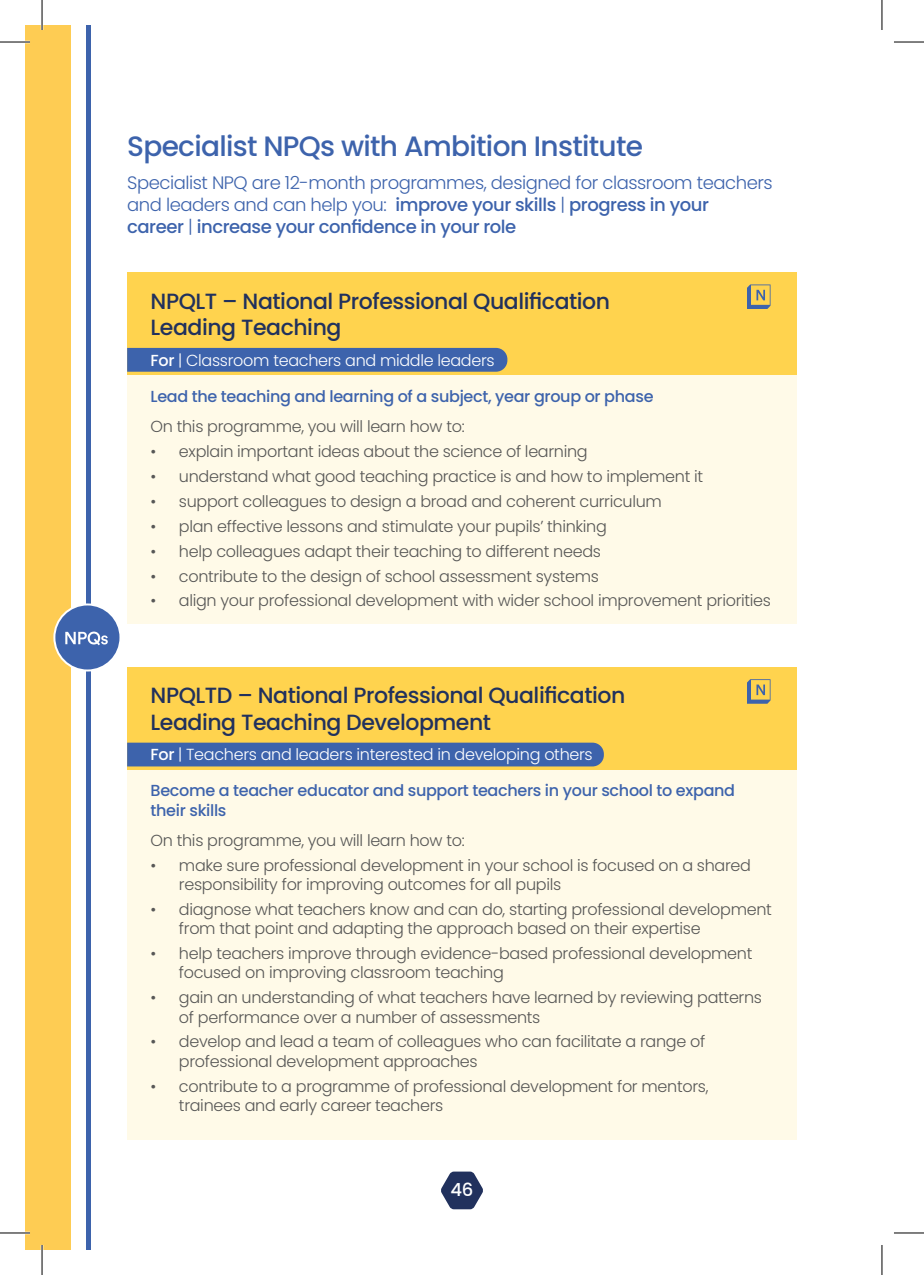
<style>
.page{position:relative;width:924px;height:1275px;background:#fff}
.page>*{position:absolute;margin:0;border:0;box-sizing:border-box;transform-origin:0 0}
.t1{font:500 28px "Poppins";letter-spacing:-.025em;color:#3d63ac}
.t2{font:500 22px/26.4px "Poppins";letter-spacing:-.02em;color:#21315d}
.t3{font:300 18px/21.6px "Poppins";letter-spacing:-.025em;color:#3d63ac}
.t4{font:500 18px "Poppins";color:#fff}
.t5{font:300 16px/19.2px "Poppins";letter-spacing:-.02em;color:#575756}
.t6{font:500 16px/19.2px "Poppins";letter-spacing:-.02em;color:#3d63ac}
.t7{font:300 16px "Poppins";letter-spacing:-.02em;color:#fff}
.s1{font-weight:500}
</style>
<div class="page">
<div style="left:25px;top:25px;width:45px;height:1225px;background:#fecc53"></div>
<hr style="left:86px;top:25px;width:4px;height:1225px;background:#3d63ac">
<div style="left:54px;top:604px;width:66px;height:66px;background:#3d63ac;border-radius:50%"></div>
<div style="left:53px;top:603px;width:68px;height:68px;border:2px solid #fff;border-radius:50%"></div>
<svg style="left:65px;top:631px;width:43px;height:14px"></svg>
<div style="left:127px;top:272px;width:669px;height:352px;background:#fffae8"></div>
<div style="left:127px;top:667px;width:669px;height:472px;background:#fffae8"></div>
<div style="left:127px;top:272px;width:669px;height:102px;background:#ffd34e"></div>
<div style="left:127px;top:667px;width:669px;height:102px;background:#ffd34e"></div>
<svg style="left:747px;top:284px;width:23px;height:25px"></svg>
<svg style="left:747px;top:679px;width:23px;height:25px"></svg>
<div style="left:127px;top:348px;width:380px;height:24px;background:#3d63ac"></div>
<div style="left:127px;top:742px;width:476px;height:24px;background:#3d63ac"></div>
<svg style="left:441px;top:1171px;width:42px;height:38px"></svg>
<hr style="left:0;top:41px;width:30px;height:2px;background:#fff">
<hr style="left:0;top:1231px;width:30px;height:3px;background:#fff">
<hr style="left:41px;top:0;width:2px;height:30px;background:#fff">
<hr style="left:41px;top:1245px;width:2px;height:30px;background:#fff">
<hr style="left:0;top:42px;width:30px;height:1px;background:#000">
<hr style="left:893px;top:42px;width:30px;height:1px;background:#000">
<hr style="left:0;top:1232px;width:30px;height:1px;background:#000">
<hr style="left:893px;top:1232px;width:30px;height:1px;background:#000">
<hr style="left:42px;top:0;width:1px;height:30px;background:#000">
<hr style="left:42px;top:1245px;width:1px;height:30px;background:#000">
<hr style="left:881px;top:0;width:1px;height:30px;background:#000">
<hr style="left:881px;top:1245px;width:1px;height:30px;background:#000">
<p class="t1" style="left:127px;top:130px;width:517px">Specialist NPQs with Ambition Institute</p>
<p class="t3" style="left:127px;top:172px;width:646px">Specialist NPQ are 12-month programmes, designed for classroom teachers and leaders and can help you: <span class="s1">improve your skills</span> | <span class="s1">progress in your<br>career</span> | <span class="s1">increase your confidence in your role</span></p>
<p class="t2" style="left:150px;top:288px;width:461px">NPQLT – National Professional Qualification<br>Leading Teaching</p>
<p class="t7" style="left:150px;top:350px;width:345px"><span class="s1">For</span> | Classroom teachers and middle leaders</p>
<p class="t6" style="left:150px;top:386px;width:504px">Lead the teaching and learning of a subject, year group or phase</p>
<p class="t5" style="left:150px;top:417px;width:315px">On this programme, you will learn how to:</p>
<p class="t5" style="left:150px;top:442px;width:438px">• explain important ideas about the science of learning</p>
<p class="t5" style="left:150px;top:467px;width:554px">• understand what good teaching practice is and how to implement it</p>
<p class="t5" style="left:150px;top:492px;width:512px">• support colleagues to design a broad and coherent curriculum</p>
<p class="t5" style="left:150px;top:516px;width:457px">• plan effective lessons and stimulate your pupils’ thinking</p>
<p class="t5" style="left:150px;top:541px;width:451px">• help colleagues adapt their teaching to different needs</p>
<p class="t5" style="left:150px;top:566px;width:450px">• contribute to the design of school assessment systems</p>
<p class="t5" style="left:150px;top:591px;width:621px">• align your professional development with wider school improvement priorities</p>
<p class="t2" style="left:150px;top:682px;width:476px">NPQLTD – National Professional Qualification<br>Leading Teaching Development</p>
<p class="t7" style="left:150px;top:745px;width:443px"><span class="s1">For</span> | Teachers and leaders interested in developing others</p>
<p class="t6" style="left:150px;top:781px;width:585px">Become a teacher educator and support teachers in your school to expand their skills</p>
<p class="t5" style="left:150px;top:831px;width:315px">On this programme, you will learn how to:</p>
<p class="t5" style="left:179px;top:856px;width:573px;text-indent:-28px">• make sure professional development in your school is focused on a shared responsibility for improving outcomes for all pupils</p>
<p class="t5" style="left:179px;top:900px;width:594px;text-indent:-28px">• diagnose what teachers know and can do, starting professional development from that point and adapting the approach based on their expertise</p>
<p class="t5" style="left:179px;top:944px;width:574px;text-indent:-28px">• help teachers improve through evidence-based professional development focused on improving classroom teaching</p>
<p class="t5" style="left:179px;top:988px;width:584px;text-indent:-28px">• gain an understanding of what teachers have learned by reviewing patterns of performance over a number of assessments</p>
<p class="t5" style="left:179px;top:1032px;width:527px;text-indent:-28px">• develop and lead a team of colleagues who can facilitate a range of professional development approaches</p>
<p class="t5" style="left:179px;top:1076px;width:530px;text-indent:-28px">• contribute to a programme of professional development for mentors, trainees and early career teachers</p>
<p class="t4" style="left:450px;top:1179px;width:24px">46</p>
</div>
